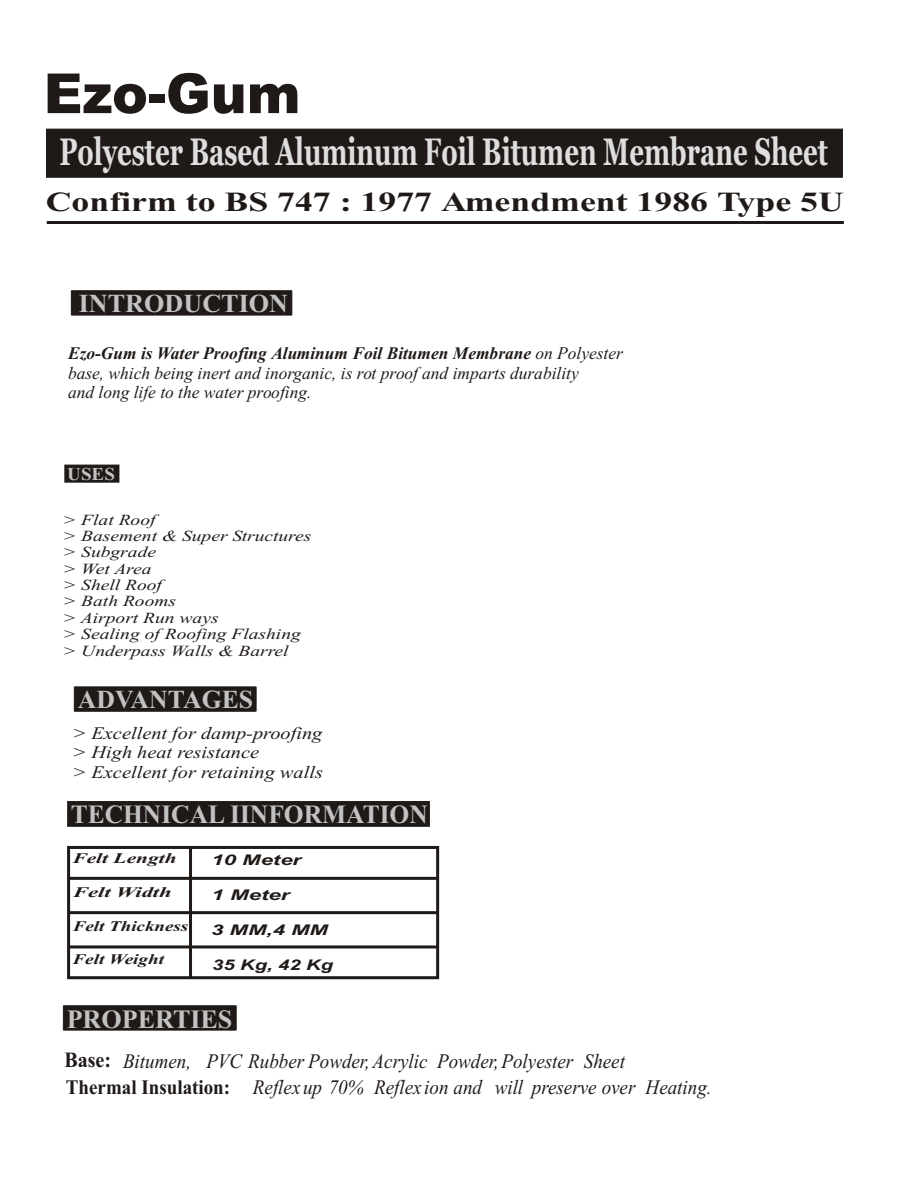
<style>
.page{position:relative;width:918px;height:1188px;background:#fff}
.page>*{position:absolute;margin:0;border:0;box-sizing:border-box;transform-origin:0 0}
.t1{font:900 55.2px "Arial";color:#1f1a17}
.t2{font:700 38.1px "Georgia";color:#dedede;scale:.67 1}
.t3{font:700 27.6px "Times New Roman";color:#1f1a17;scale:1.29 1}
.t4{font:700 26.4px "Times New Roman";color:#c2c2c2}
.t5{font:700 25.95px "Times New Roman";color:#c2c2c2}
.t6{font:italic 20.55px/26px "Times New Roman";color:#1f1a17;scale:.92 1}
.t7{font:700 18.15px "Times New Roman";color:#c2c2c2;scale:1.05 1}
.t8{font:italic 17.7px/19.5px "Times New Roman";color:#1f1a17}
.t9{font:italic 17.7px/19.5px "Times New Roman";color:#1f1a17;scale:1.15 1}
.t10{font:italic 15.45px/16.4px "Times New Roman";color:#1f1a17;scale:1.27 1}
.t11{font:italic 700 14.7px "Arial";color:#1f1a17;scale:1.51 1}
.t12{font:italic 700 14.7px "Times New Roman";color:#1f1a17;scale:1.29 1}
.t13{font:italic 700 14.7px "Times New Roman";color:#1f1a17;scale:1.46 1}
.t14{font:italic 700 14.7px "Times New Roman";color:#1f1a17;scale:1.31 1}
.t15{font:italic 700 14.7px "Times New Roman";color:#1f1a17;scale:1.55 1}
.t16{font:italic 700 14.7px "Arial";color:#1f1a17;scale:1.37 1}
.t17{font:italic 700 14.7px "Arial";color:#1f1a17;scale:1.52 1}
.s1{font-weight:700}
.s2{font-weight:700;font-style:normal;font-size:21.6px}
.s3{font-weight:700;font-style:normal}
</style>
<div class="page">
<div style="left:74px;top:687px;width:182px;height:24px;background:#1f1a17;border:1px solid #1f1a17"></div>
<div style="left:71px;top:291px;width:221px;height:24px;background:#1f1a17;border:1px solid #1f1a17"></div>
<div style="left:68px;top:801px;width:362px;height:25px;background:#1f1a17"></div>
<div style="left:67px;top:846px;width:372px;height:133px;border:3px solid #1f1a17"></div>
<hr style="left:189px;top:847px;width:3px;height:131px;background:#1f1a17">
<hr style="left:69px;top:877px;width:369px;height:3px;background:#1f1a17">
<hr style="left:69px;top:911px;width:369px;height:3px;background:#1f1a17">
<hr style="left:69px;top:945px;width:369px;height:3px;background:#1f1a17">
<div style="left:63px;top:1006px;width:173px;height:24px;background:#1f1a17;border:1px solid #1f1a17"></div>
<div style="left:65px;top:465px;width:54px;height:17px;background:#1f1a17"></div>
<div style="left:46px;top:129px;width:797px;height:48px;background:#1f1a17"></div>
<hr style="left:47px;top:221px;width:797px;height:3px;background:#1f1a17">
<h1 class="t1" style="left:44px;top:74px;width:258px">Ezo-Gum</h1>
<h2 class="t2" style="left:60px;top:136px;width:1148px">Polyester Based Aluminum Foil Bitumen Membrane Sheet</h2>
<h3 class="t3" style="left:46px;top:193px;width:620px">Confirm to BS 747 : 1977 Amendment 1986 Type 5U</h3>
<h3 class="t5" style="left:79px;top:295px;width:211px">INTRODUCTION</h3>
<p class="t8" style="left:68px;top:345px;width:556px"><span class="s1">Ezo-Gum is Water Proofing Aluminum Foil Bitumen Membrane</span> on Polyester base, which being inert and inorganic, is rot proof and imparts durability<br>and long life to the water proofing.</p>
<p class="t7" style="left:67px;top:468px;width:47px">USES</p>
<p class="t10" style="left:63px;top:513px;width:197px">&gt; Flat Roof<br>&gt; Basement &amp; Super Structures &gt; Subgrade<br>&gt; Wet Area<br>&gt; Shell Roof<br>&gt; Bath Rooms<br>&gt; Airport Run ways<br>&gt; Sealing of Roofing Flashing &gt; Underpass Walls &amp; Barrel</p>
<h3 class="t5" style="left:78px;top:691px;width:177px">ADVANTAGES</h3>
<p class="t9" style="left:73px;top:725px;width:219px">&gt; Excellent for damp-proofing &gt; High heat resistance<br>&gt; Excellent for retaining walls</p>
<h3 class="t4" style="left:71px;top:806px;width:359px">TECHNICAL IINFORMATION</h3>
<p class="t13" style="left:72px;top:853px;width:73px">Felt Length</p>
<p class="t15" style="left:73px;top:887px;width:65px">Felt Width</p>
<p class="t12" style="left:73px;top:921px;width:91px">Felt Thickness</p>
<p class="t14" style="left:72px;top:954px;width:72px">Felt Weight</p>
<p class="t11" style="left:211px;top:854px;width:61px">10 Meter</p>
<p class="t17" style="left:211px;top:889px;width:53px">1 Meter</p>
<p class="t11" style="left:211px;top:924px;width:79px">3 MM,4 MM</p>
<p class="t16" style="left:212px;top:960px;width:90px">35 Kg, 42 Kg</p>
<h3 class="t4" style="left:67px;top:1010px;width:167px">PROPERTIES</h3>
<p class="t6" style="left:64px;top:1050px;width:705px"><span class="s2">Base:</span> Bitumen, PVC Rubber Powder, Acrylic Powder, Polyester Sheet<br><span class="s3">Thermal Insulation:</span> Reflex up 70% Reflex ion and will preserve over Heating.</p>
</div>
